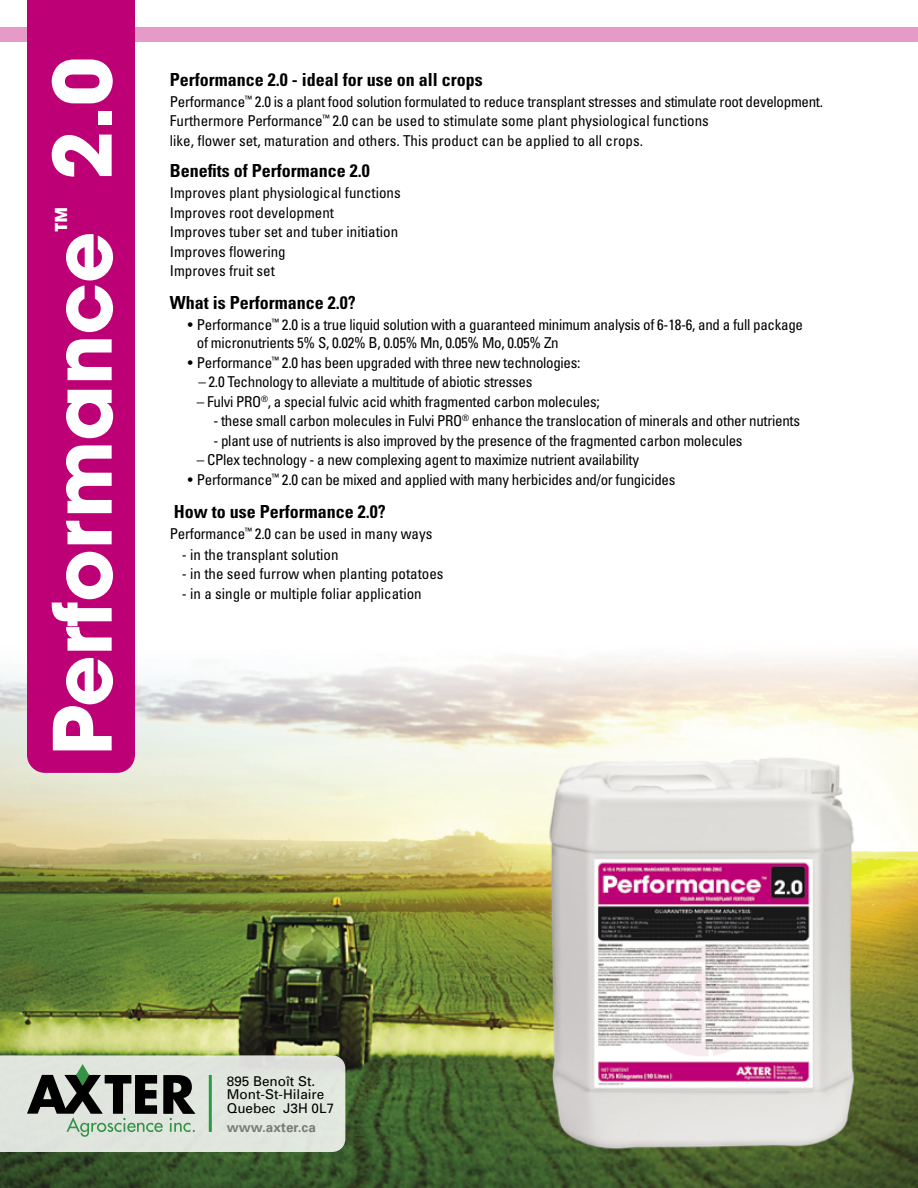
<style>
.page{position:relative;width:918px;height:1188px;background:#fff}
.page>*{position:absolute;margin:0;border:0;box-sizing:border-box;transform-origin:0 0}
.t1{font:700 79.5px "Avant Garde";color:#fff}
.t2{font:700 27.15px "Avant Garde";color:#fff}
.t3{font:700 condensed 18px "Univers";color:#000}
.t4{font:condensed 15px/18px "Univers";letter-spacing:-.02em;color:#000}
.t5{font:condensed 15px/19.5px "Univers";color:#000}
.t6{font:13.5px/13.5px "Univers";color:#000}
.t7{font:700 13.5px "Univers";color:#7c7c7c}
</style>
<div class="page">
<img style="left:0;top:656px;width:918px;height:532px">
<div style="left:0;top:27px;width:918px;height:15px;background:#e59ac8"></div>
<div style="left:27px;top:0;width:108px;height:773px;background:#be0076"></div>
<svg style="left:0;top:1055px;width:345px;height:97px;background:#c2c9c0"></svg>
<hr style="left:209px;top:1075px;width:3px;height:57px;background:#2b9a45">
<h1 class="t1" style="left:31px;top:180px;width:125px;rotate:-90deg">2.0</h1>
<h2 class="t2" style="left:48px;top:232px;width:28px;rotate:-90deg">™</h2>
<h1 class="t1" style="left:31px;top:756px;width:526px;rotate:-90deg">Performance</h1>
<p class="t3" style="left:170px;top:68px;width:314px">Performance 2.0 - ideal for use on all crops</p>
<p class="t5" style="left:170px;top:91px;width:655px">Performance<sup>™</sup> 2.0 is a plant food solution formulated to reduce transplant stresses and stimulate root development.<br>Furthermore Performance<sup>™</sup> 2.0 can be used to stimulate some plant physiological functions<br>like, flower set, maturation and others. This product can be applied to all crops.</p>
<p class="t3" style="left:170px;top:160px;width:201px">Benefits of Performance 2.0</p>
<p class="t5" style="left:170px;top:183px;width:232px">Improves plant physiological functions<br>Improves root development<br>Improves tuber set and tuber initiation<br>Improves flowering<br>Improves fruit set</p>
<p class="t3" style="left:170px;top:292px;width:187px">What is Performance 2.0?</p>
<p class="t4" style="left:197px;top:316px;width:608px;text-indent:-9px">• Performance<sup>™</sup> 2.0 is a true liquid solution with a guaranteed minimum analysis of 6-18-6, and a full package of micronutrients 5% S, 0.02% B, 0.05% Mn, 0.05% Mo, 0.05% Zn</p>
<p class="t4" style="left:188px;top:353px;width:394px">• Performance<sup>™</sup> 2.0 has been upgraded with three new technologies:</p>
<p class="t4" style="left:198px;top:373px;width:336px">– 2.0 Technology to alleviate a multitude of abiotic stresses</p>
<p class="t4" style="left:197px;top:392px;width:404px">– Fulvi PRO<sup>®</sup>, a special fulvic acid whith fragmented carbon molecules;</p>
<p class="t4" style="left:213px;top:412px;width:588px">- these small carbon molecules in Fulvi PRO<sup>®</sup> enhance the translocation of minerals and other nutrients</p>
<p class="t4" style="left:213px;top:431px;width:531px">- plant use of nutrients is also improved by the presence of the fragmented carbon molecules</p>
<p class="t4" style="left:197px;top:451px;width:444px">– CPlex technology - a new complexing agent to maximize nutrient availability</p>
<p class="t4" style="left:188px;top:470px;width:489px">• Performance<sup>™</sup> 2.0 can be mixed and applied with many herbicides and/or fungicides</p>
<p class="t3" style="left:174px;top:500px;width:213px">How to use Performance 2.0?</p>
<p class="t5" style="left:170px;top:523px;width:264px">Performance<sup>™</sup> 2.0 can be used in many ways</p>
<p class="t5" style="left:182px;top:544px;width:158px">- in the transplant solution</p>
<p class="t5" style="left:182px;top:564px;width:263px">- in the seed furrow when planting potatoes</p>
<p class="t5" style="left:182px;top:583px;width:241px">- in a single or multiple foliar application</p>
<p class="t6" style="left:227px;top:1074px;width:109px">895 Benoît St.<br>Mont-St-Hilaire<br>Quebec J3H 0L7</p>
<p class="t7" style="left:227px;top:1119px;width:91px">www.axter.ca</p>
</div>
